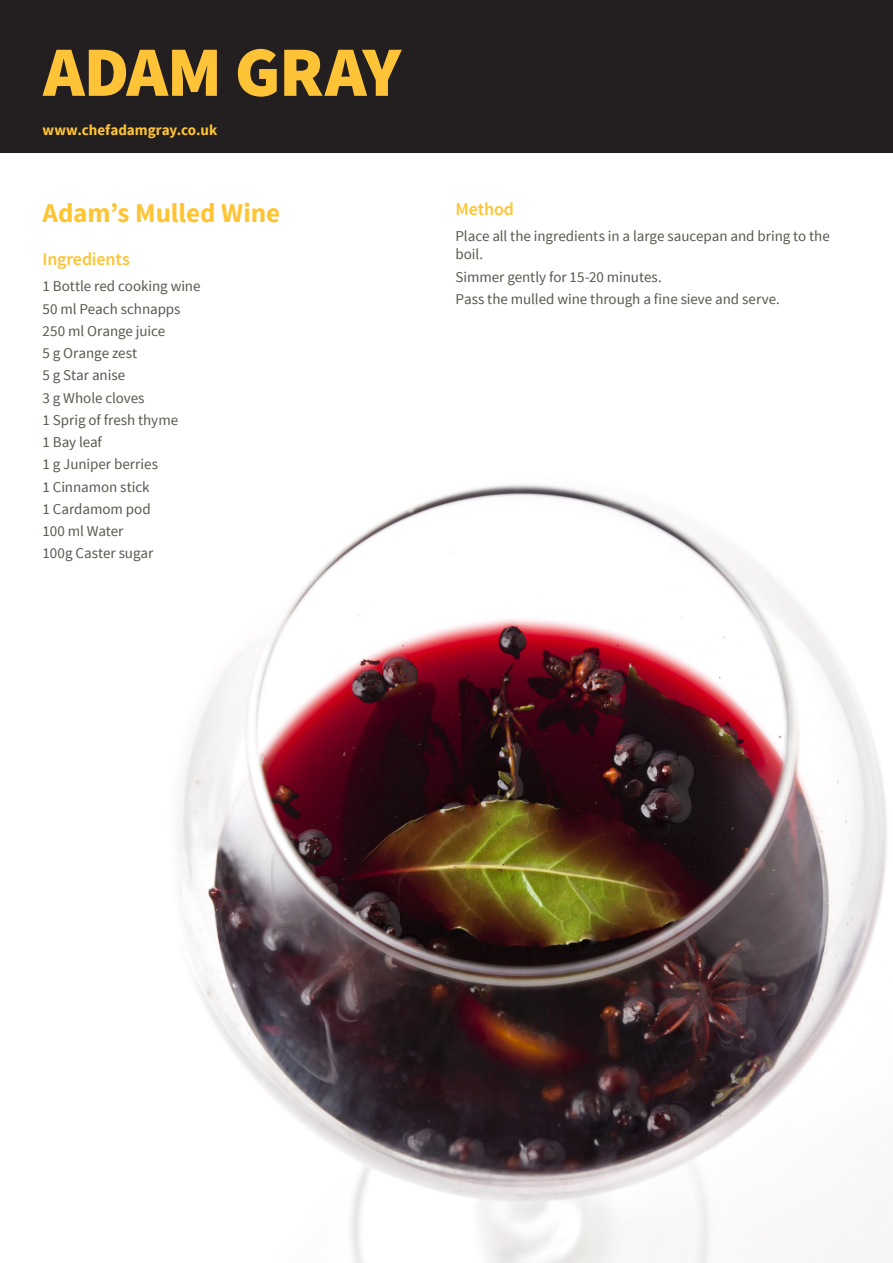
<style>
.page{position:relative;width:893px;height:1263px;background:#fff}
.page>*{position:absolute;margin:0;border:0;box-sizing:border-box;transform-origin:0 0}
.t1{font:700 27px "Source Sans Pro";color:#fec434}
.Subtitle{font:600 18px "Source Sans Pro";letter-spacing:-.01em;color:#fec434}
.Body{font:15px/18px "Source Sans Pro";letter-spacing:-.005em;color:#5a574e}
.t2{font:700 15px "Source Sans Pro";color:#fec434}
</style>
<div class="page">
<div style="left:0;top:0;width:893px;height:153px;background:#231f20"></div>
<svg style="left:43px;top:50px;width:174px;height:46px"></svg>
<svg style="left:238px;top:49px;width:39px;height:48px"></svg>
<svg style="left:284px;top:50px;width:118px;height:46px"></svg>
<img style="left:178px;top:484px;width:715px;height:779px">
<p class="t2" style="left:43px;top:120px;width:176px">www.chefadamgray.co.uk</p>
<p class="t1" style="left:43px;top:195px;width:239px">Adam’s Mulled Wine</p>
<p class="Subtitle" style="left:43px;top:247px;width:89px">Ingredients</p>
<p class="Body" style="left:43px;top:277px;width:160px">1 Bottle red cooking wine</p>
<p class="Body" style="left:43px;top:300px;width:140px">50 ml Peach schnapps</p>
<p class="Body" style="left:43px;top:322px;width:124px">250 ml Orange juice</p>
<p class="Body" style="left:43px;top:344px;width:96px">5 g Orange zest</p>
<p class="Body" style="left:43px;top:367px;width:84px">5 g Star anise</p>
<p class="Body" style="left:43px;top:389px;width:103px">3 g Whole cloves</p>
<p class="Body" style="left:43px;top:411px;width:137px">1 Sprig of fresh thyme</p>
<p class="Body" style="left:43px;top:433px;width:61px">1 Bay leaf</p>
<p class="Body" style="left:43px;top:456px;width:117px">1 g Juniper berries</p>
<p class="Body" style="left:43px;top:478px;width:109px">1 Cinnamon stick</p>
<p class="Body" style="left:43px;top:500px;width:110px">1 Cardamom pod</p>
<p class="Body" style="left:43px;top:522px;width:82px">100 ml Water</p>
<p class="Body" style="left:43px;top:545px;width:112px">100g Caster sugar</p>
<p class="Subtitle" style="left:455px;top:197px;width:60px">Method</p>
<p class="Body" style="left:455px;top:228px;width:376px">Place all the ingredients in a large saucepan and bring to the boil.</p>
<p class="Body" style="left:455px;top:268px;width:208px">Simmer gently for 15-20 minutes.</p>
<p class="Body" style="left:455px;top:290px;width:326px">Pass the mulled wine through a fine sieve and serve.</p>
</div>
